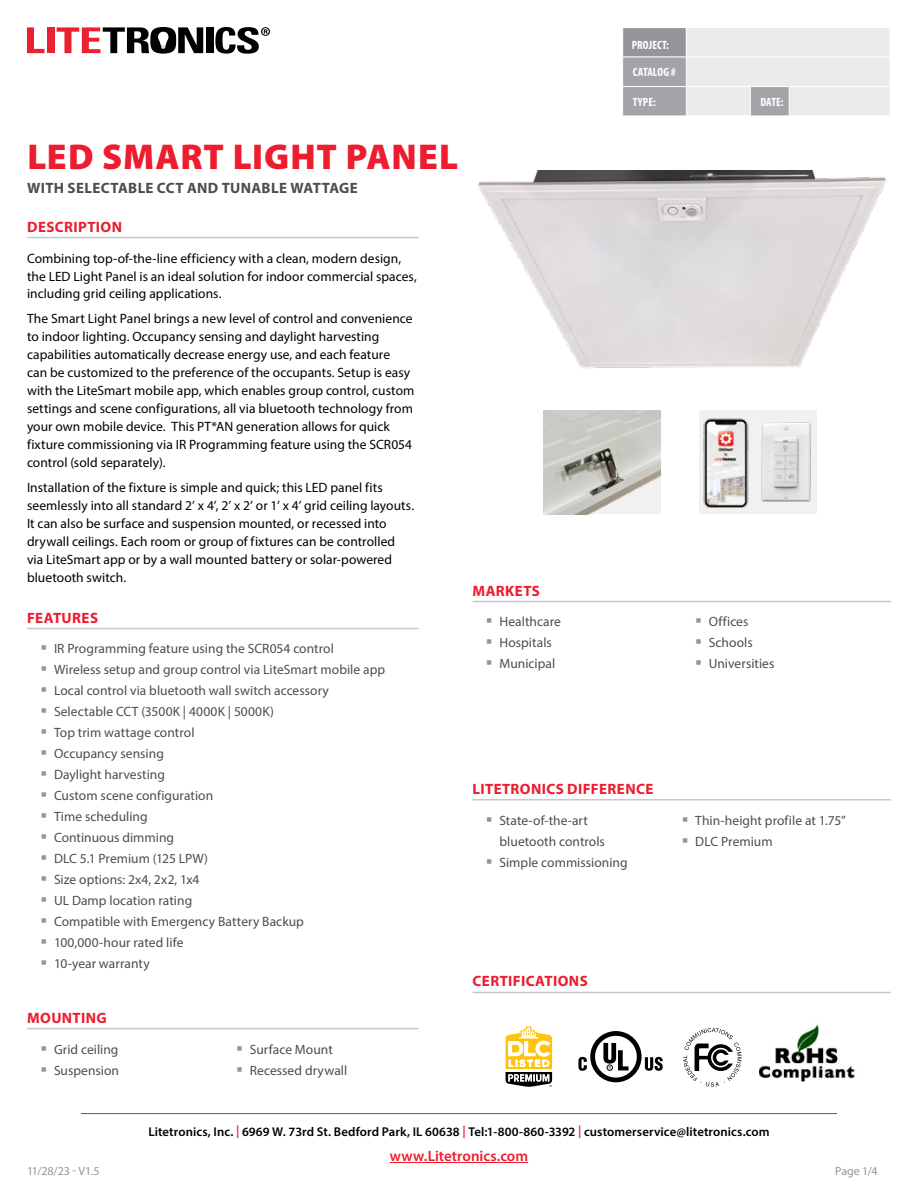
<style>
.page{position:relative;width:918px;height:1188px;background:#fff}
.page>*{position:absolute;margin:0;border:0;box-sizing:border-box;transform-origin:0 0}
.t1{font:900 36px "Myriad Pro";letter-spacing:.025em;color:#ed1c2f}
.t2{font:700 15px "Myriad Pro";letter-spacing:.025em;color:#ed1c2f}
.t3{font:700 15px "Myriad Pro";letter-spacing:.02em;color:#4d4d4f}
.t4{font:600 15px "Myriad Pro";color:#ed1c2f}
.t5{font:13.5px/18px "Myriad Pro";letter-spacing:.005em;color:#000}
.t6{font:13.5px/21px "Myriad Pro";letter-spacing:.005em;color:#4d4d4f}
.t7{font:600 12.75px "Myriad Pro";letter-spacing:.01em;color:#000}
.t8{font:700 condensed 12px "Myriad Pro";letter-spacing:.005em;color:#fff}
.t9{font:12px "Myriad Pro";letter-spacing:-.01em;color:#939598}
.s1{color:#ed1c2f}
</style>
<div class="page">
<hr style="left:81px;top:1113px;width:756px;height:1px;background:#ed1c2f">
<hr style="left:390px;top:1162px;width:138px;height:1px;background:#ed1c2f">
<img style="left:478px;top:171px;width:409px;height:197px">
<svg style="left:27px;top:27px;width:17px;height:26px"></svg>
<div style="left:47px;top:27px;width:7px;height:26px;background:#eb2030"></div>
<svg style="left:57px;top:27px;width:146px;height:27px"></svg>
<div style="left:206px;top:27px;width:7px;height:26px;background:#010101"></div>
<svg style="left:215px;top:27px;width:55px;height:27px"></svg>
<hr style="left:27px;top:237px;width:391px;height:1px;background:#c7c8ca">
<hr style="left:27px;top:628px;width:391px;height:1px;background:#c7c8ca">
<hr style="left:473px;top:992px;width:418px;height:1px;background:#c7c8ca">
<svg style="left:578px;top:1031px;width:85px;height:51px"></svg>
<svg style="left:683px;top:1028px;width:59px;height:59px"></svg>
<img style="left:759px;top:1024px;width:96px;height:58px">
<hr style="left:473px;top:601px;width:418px;height:1px;background:#c7c8ca">
<hr style="left:27px;top:1028px;width:391px;height:1px;background:#c7c8ca">
<hr style="left:473px;top:799px;width:418px;height:2px;background:#c7c8ca">
<img style="left:543px;top:410px;width:118px;height:104px">
<div style="left:699px;top:410px;width:117px;height:104px;background:#f1f1f2"></div>
<img style="left:761px;top:422px;width:50px;height:80px">
<img style="left:703px;top:418px;width:45px;height:90px">
<svg style="left:506px;top:1027px;width:46px;height:60px"></svg>
<svg style="left:622px;top:28px;width:268px;height:88px;background:#d6d7d8"></svg>
<hr style="left:686px;top:86px;width:64px;height:1px;background:#fff">
<hr style="left:750px;top:86px;width:39px;height:1px;background:#fff">
<hr style="left:789px;top:86px;width:102px;height:1px;background:#fff">
<h1 class="t1" style="left:27px;top:132px;width:432px">LED SMART LIGHT PANEL</h1>
<p class="t3" style="left:27px;top:178px;width:332px">WITH SELECTABLE CCT AND TUNABLE WATTAGE</p>
<p class="t2" style="left:27px;top:217px;width:96px">DESCRIPTION</p>
<p class="t5" style="left:27px;top:249px;width:391px">Combining top-of-the-line efficiency with a clean, modern design, the LED Light Panel is an ideal solution for indoor commercial spaces, including grid ceiling applications.</p>
<p class="t5" style="left:27px;top:310px;width:389px">The Smart Light Panel brings a new level of control and convenience to indoor lighting. Occupancy sensing and daylight harvesting capabilities automatically decrease energy use, and each feature<br>can be customized to the preference of the occupants. Setup is easy with the LiteSmart mobile app, which enables group control, custom settings and scene configurations, all via bluetooth technology from your own mobile device. This PT*AN generation allows for quick fixture commissioning via IR Programming feature using the SCR054 control (sold separately).</p>
<p class="t5" style="left:27px;top:478px;width:389px">Installation of the fixture is simple and quick; this LED panel fits seemlessly into all standard 2’ x 4’, 2’ x 2’ or 1’ x 4’ grid ceiling layouts.<br>It can also be surface and suspension mounted, or recessed into drywall ceilings. Each room or group of fixtures can be controlled via LiteSmart app or by a wall mounted battery or solar-powered bluetooth switch.</p>
<p class="t2" style="left:27px;top:608px;width:72px">FEATURES</p>
<p class="t6" style="left:54px;top:638px;width:333px">IR Programming feature using the SCR054 control<br>Wireless setup and group control via LiteSmart mobile app<br>Local control via bluetooth wall switch accessory<br>Selectable CCT (3500K | 4000K | 5000K)<br>Top trim wattage control<br>Occupancy sensing<br>Daylight harvesting<br>Custom scene configuration<br>Time scheduling<br>Continuous dimming<br>DLC 5.1 Premium (125 LPW)<br>Size options: 2x4, 2x2, 1x4<br>UL Damp location rating<br>Compatible with Emergency Battery Backup<br>100,000-hour rated life<br>10-year warranty</p>
<p class="t2" style="left:27px;top:1008px;width:81px">MOUNTING</p>
<p class="t6" style="left:54px;top:1038px;width:67px">Grid ceiling<br>Suspension</p>
<p class="t6" style="left:250px;top:1038px;width:99px">Surface Mount<br>Recessed drywall</p>
<p class="t8" style="left:632px;top:38px;width:39px">PROJECT:</p>
<p class="t8" style="left:633px;top:65px;width:45px">CATALOG #</p>
<p class="t8" style="left:633px;top:94px;width:25px">TYPE:</p>
<p class="t8" style="left:760px;top:94px;width:25px">DATE:</p>
<p class="t2" style="left:473px;top:581px;width:69px">MARKETS</p>
<p class="t6" style="left:500px;top:611px;width:63px">Healthcare<br>Hospitals<br>Municipal</p>
<p class="t6" style="left:709px;top:611px;width:67px">Offices<br>Schools<br>Universities</p>
<p class="t2" style="left:473px;top:779px;width:182px">LITETRONICS DIFFERENCE</p>
<p class="t6" style="left:500px;top:809px;width:130px">State-of-the-art bluetooth controls<br>Simple commissioning</p>
<p class="t6" style="left:695px;top:809px;width:152px">Thin-height profile at 1.75”<br>DLC Premium</p>
<p class="t2" style="left:473px;top:972px;width:117px">CERTIFICATIONS</p>
<p class="t9" style="left:27px;top:1163px;width:74px">11/28/23 - V1.5</p>
<p class="t7" style="left:148px;top:1124px;width:623px">Litetronics, Inc. <span class="s1">|</span> 6969 W. 73rd St. Bedford Park, IL 60638 <span class="s1">|</span> Tel:1-800-860-3392 <span class="s1">|</span> customerservice@litetronics.com</p>
<p class="t4" style="left:390px;top:1146px;width:140px">www.Litetronics.com</p>
<p class="t9" style="left:835px;top:1163px;width:44px">Page 1/4</p>
</div>
